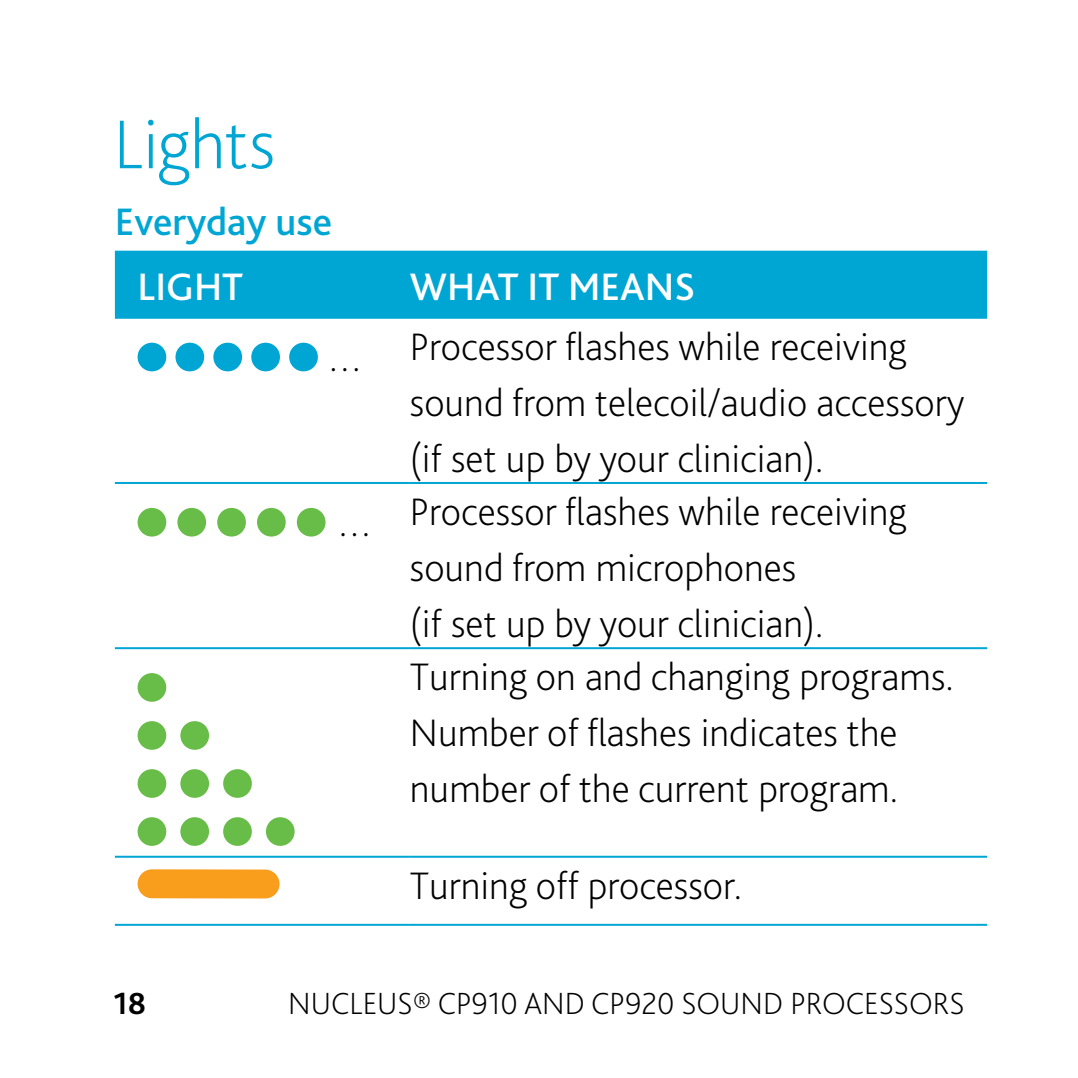
<style>
.page{position:relative;width:1078px;height:1078px;background:#fff}
.page>*{position:absolute;margin:0;border:0;box-sizing:border-box;transform-origin:0 0}
.t1{font:200 72px "Bliss Pro";letter-spacing:-.01em;color:#00a6d3}
.t2{font:200 40px "Bliss Pro";color:#000}
.t3{font:500 40px "Bliss Pro";color:#fff}
.t4{font:500 40px "Bliss Pro";color:#00a6d3}
.t5{font:200 32px "Bliss Pro";color:#000}
.t6{font:700 32px "Bliss Pro";color:#000}
</style>
<div class="page">
<div style="left:115px;top:250px;width:871px;height:69px;background:#00a6d3"></div>
<hr style="left:115px;top:855px;width:295px;height:2px;background:#00a6d3">
<hr style="left:410px;top:855px;width:576px;height:2px;background:#00a6d3">
<hr style="left:115px;top:482px;width:295px;height:2px;background:#00a6d3">
<hr style="left:410px;top:482px;width:576px;height:2px;background:#00a6d3">
<hr style="left:115px;top:647px;width:295px;height:2px;background:#00a6d3">
<hr style="left:410px;top:647px;width:576px;height:2px;background:#00a6d3">
<hr style="left:115px;top:923px;width:295px;height:2px;background:#00a6d3">
<hr style="left:410px;top:923px;width:576px;height:2px;background:#00a6d3">
<svg style="left:137px;top:342px;width:29px;height:29px"></svg>
<svg style="left:175px;top:342px;width:29px;height:29px"></svg>
<svg style="left:213px;top:342px;width:29px;height:29px"></svg>
<svg style="left:251px;top:342px;width:29px;height:29px"></svg>
<svg style="left:289px;top:342px;width:29px;height:29px"></svg>
<svg style="left:137px;top:508px;width:29px;height:28px"></svg>
<svg style="left:177px;top:508px;width:29px;height:28px"></svg>
<svg style="left:217px;top:508px;width:29px;height:28px"></svg>
<svg style="left:257px;top:508px;width:29px;height:28px"></svg>
<svg style="left:297px;top:508px;width:28px;height:28px"></svg>
<svg style="left:137px;top:673px;width:29px;height:28px"></svg>
<svg style="left:137px;top:721px;width:72px;height:28px"></svg>
<svg style="left:137px;top:769px;width:115px;height:28px"></svg>
<svg style="left:137px;top:817px;width:157px;height:28px"></svg>
<svg style="left:137px;top:869px;width:142px;height:29px"></svg>
<h1 class="t1" style="left:113px;top:99px;width:163px">Lights</h1>
<p class="t4" style="left:115px;top:196px;width:218px">Everyday use</p>
<p class="t3" style="left:137px;top:262px;width:107px">LIGHT</p>
<p class="t3" style="left:410px;top:262px;width:287px">WHAT IT MEANS</p>
<p class="t2" style="left:327px;top:321px;width:581px">… Processor flashes while receiving</p>
<p class="t2" style="left:410px;top:377px;width:556px">sound from telecoil/audio accessory</p>
<p class="t2" style="left:410px;top:433px;width:415px">(if set up by your clinician).</p>
<p class="t2" style="left:336px;top:486px;width:571px">… Processor flashes while receiving</p>
<p class="t2" style="left:410px;top:542px;width:388px">sound from microphones</p>
<p class="t2" style="left:410px;top:598px;width:415px">(if set up by your clinician).</p>
<p class="t2" style="left:410px;top:651px;width:545px">Turning on and changing programs.</p>
<p class="t2" style="left:410px;top:707px;width:489px">Number of flashes indicates the</p>
<p class="t2" style="left:410px;top:763px;width:489px">number of the current program.</p>
<p class="t2" style="left:410px;top:860px;width:333px">Turning off processor.</p>
<p class="t6" style="left:113px;top:983px;width:34px">18</p>
<p class="t5" style="left:288px;top:983px;width:677px">nucleus® cp910 and cp920 sound processors</p>
</div>
